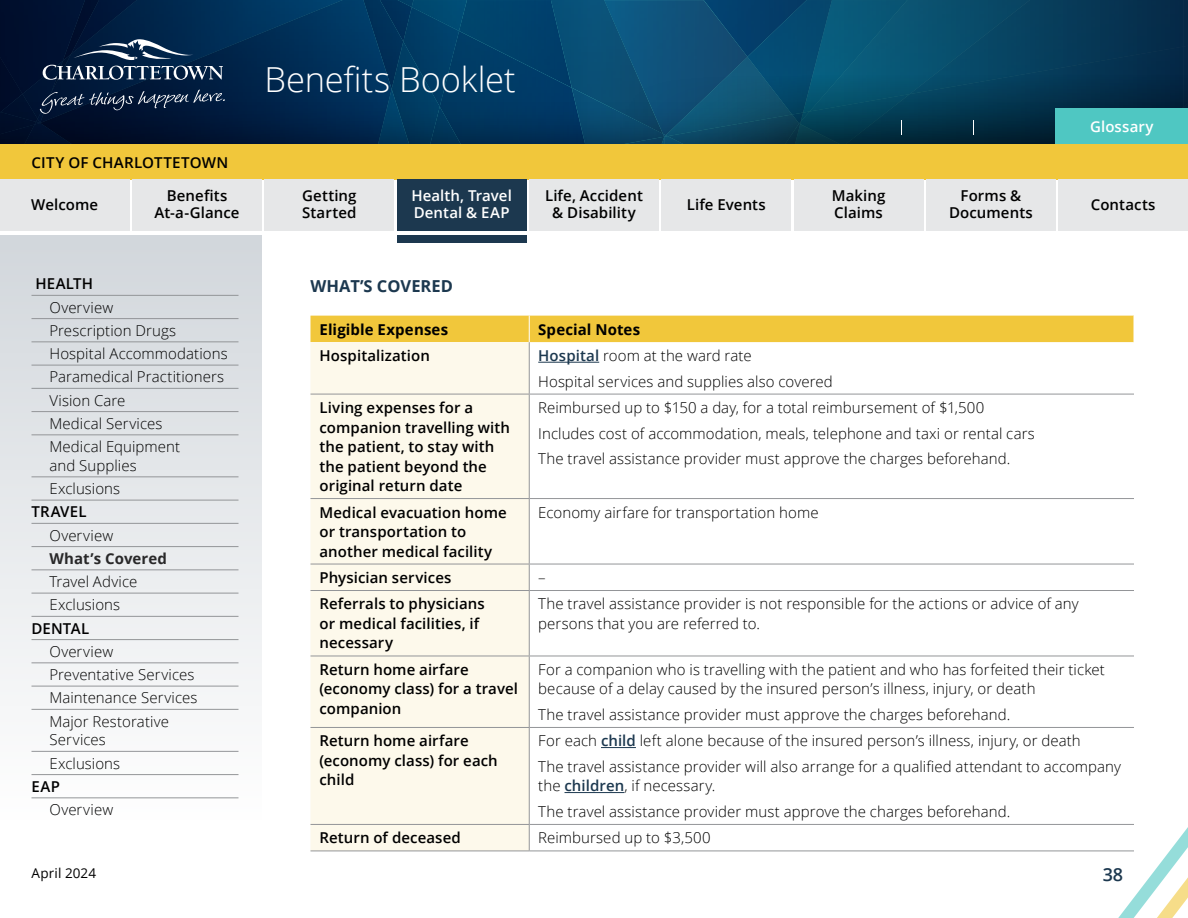
<style>
.page{position:relative;width:1188px;height:918px;background:#fff}
.page>*{position:absolute;margin:0;border:0;box-sizing:border-box;transform-origin:0 0}
.t1{font:300 34.5px "Open Sans";letter-spacing:-.005em;color:#fff}
.t2{font:600 18px "Open Sans";color:#1c384f}
.t3{font:700 16.5px "Open Sans";color:#1c384f}
.t4{font:300 15px/23.2px "Open Sans";letter-spacing:.005em;color:#000}
.t5{font:600 15px/19.5px "Open Sans";letter-spacing:.005em;color:#000}
.t6{font:600 15px/17.2px "Open Sans";letter-spacing:.005em;color:#fff}
.t7{font:700 15px "Open Sans";letter-spacing:.01em;color:#000}
.t8{font:700 15px "Open Sans";color:#292829}
.t9{font:13.5px "Open Sans";letter-spacing:.005em;color:#000}
.s1{font-weight:600;color:#1c384f}
</style>
<div class="page">
<svg style="left:129px;top:179px;width:930px;height:52px"></svg>
<svg style="left:0;top:0;width:1188px;height:97px;background:#043b60"></svg>
<svg style="left:594px;top:74px;width:594px;height:23px;background:#084665"></svg>
<div style="left:0;top:235px;width:262px;height:585px;background:linear-gradient(to bottom,#d1d6db,#fdfdfd)"></div>
<svg style="left:1080px;top:827px;width:108px;height:91px"></svg>
<svg style="left:0;top:97px;width:1188px;height:47px;background:#033150"></svg>
<svg style="left:35px;top:90px;width:190px;height:35px;background:#122542"></svg>
<svg style="left:43px;top:39px;width:180px;height:41px;background:#2c4461"></svg>
<div style="left:0;top:144px;width:1188px;height:35px;background:#f1c73b"></div>
<hr style="left:32px;top:295px;width:206px;height:1px;background:#939598">
<hr style="left:32px;top:318px;width:206px;height:1px;background:#939598">
<hr style="left:32px;top:341px;width:206px;height:1px;background:#939598">
<hr style="left:32px;top:365px;width:206px;height:1px;background:#939598">
<hr style="left:32px;top:388px;width:206px;height:1px;background:#939598">
<hr style="left:32px;top:411px;width:206px;height:1px;background:#939598">
<hr style="left:32px;top:434px;width:206px;height:1px;background:#939598">
<hr style="left:32px;top:476px;width:206px;height:1px;background:#939598">
<hr style="left:32px;top:500px;width:206px;height:1px;background:#939598">
<hr style="left:32px;top:523px;width:206px;height:1px;background:#939598">
<hr style="left:32px;top:546px;width:206px;height:1px;background:#939598">
<hr style="left:32px;top:569px;width:206px;height:1px;background:#939598">
<hr style="left:32px;top:593px;width:206px;height:1px;background:#939598">
<hr style="left:32px;top:616px;width:206px;height:1px;background:#939598">
<hr style="left:32px;top:639px;width:206px;height:1px;background:#939598">
<hr style="left:32px;top:662px;width:206px;height:1px;background:#939598">
<hr style="left:32px;top:686px;width:206px;height:1px;background:#939598">
<hr style="left:32px;top:709px;width:206px;height:1px;background:#939598">
<hr style="left:32px;top:751px;width:206px;height:1px;background:#939598">
<hr style="left:32px;top:774px;width:206px;height:1px;background:#939598">
<hr style="left:32px;top:797px;width:206px;height:1px;background:#939598">
<div style="left:310px;top:342px;width:219px;height:509px;background:#fdf9eb"></div>
<hr style="left:529px;top:342px;width:1px;height:52px;background:#939598">
<hr style="left:310px;top:394px;width:219px;height:1px;background:#939598">
<hr style="left:529px;top:394px;width:605px;height:1px;background:#939598">
<hr style="left:529px;top:394px;width:1px;height:104px;background:#939598">
<hr style="left:310px;top:498px;width:219px;height:1px;background:#939598">
<hr style="left:529px;top:498px;width:605px;height:1px;background:#939598">
<hr style="left:529px;top:499px;width:1px;height:65px;background:#939598">
<hr style="left:310px;top:564px;width:219px;height:1px;background:#939598">
<hr style="left:529px;top:564px;width:605px;height:1px;background:#939598">
<svg style="left:529px;top:564px;width:1px;height:26px"></svg>
<hr style="left:310px;top:590px;width:219px;height:1px;background:#939598">
<hr style="left:529px;top:590px;width:605px;height:1px;background:#939598">
<hr style="left:529px;top:591px;width:1px;height:65px;background:#939598">
<hr style="left:310px;top:656px;width:219px;height:1px;background:#939598">
<hr style="left:529px;top:656px;width:605px;height:1px;background:#939598">
<hr style="left:529px;top:656px;width:1px;height:71px;background:#939598">
<hr style="left:310px;top:727px;width:219px;height:1px;background:#939598">
<hr style="left:529px;top:727px;width:605px;height:1px;background:#939598">
<hr style="left:529px;top:728px;width:1px;height:96px;background:#939598">
<hr style="left:310px;top:824px;width:219px;height:1px;background:#939598">
<hr style="left:529px;top:824px;width:605px;height:1px;background:#939598">
<svg style="left:529px;top:825px;width:1px;height:26px"></svg>
<hr style="left:310px;top:851px;width:219px;height:1px;background:#939598">
<hr style="left:529px;top:851px;width:605px;height:1px;background:#939598">
<div style="left:310px;top:316px;width:824px;height:26px;background:#f1c73b"></div>
<hr style="left:538px;top:362px;width:61px;height:1px;background:#1c384f">
<hr style="left:601px;top:747px;width:35px;height:1px;background:#1c384f">
<hr style="left:565px;top:792px;width:59px;height:1px;background:#1c384f">
<div style="left:529px;top:179px;width:130px;height:52px;background:#e6e7e8"></div>
<div style="left:662px;top:179px;width:129px;height:52px;background:#e6e7e8"></div>
<div style="left:794px;top:179px;width:129px;height:52px;background:#e6e7e8"></div>
<div style="left:926px;top:179px;width:130px;height:52px;background:#e6e7e8"></div>
<div style="left:1059px;top:179px;width:129px;height:52px;background:#e6e7e8"></div>
<div style="left:0;top:179px;width:129px;height:52px;background:#e6e7e8"></div>
<div style="left:265px;top:179px;width:129px;height:52px;background:#e6e7e8"></div>
<div style="left:132px;top:179px;width:130px;height:52px;background:#e6e7e8"></div>
<svg style="left:901px;top:120px;width:1px;height:14px"></svg>
<svg style="left:973px;top:120px;width:1px;height:14px"></svg>
<div style="left:1056px;top:109px;width:132px;height:35px;background:#4fc7c2"></div>
<div style="left:397px;top:179px;width:129px;height:52px;background:#1c384f"></div>
<div style="left:397px;top:235px;width:129px;height:8px;background:#1c384f"></div>
<p class="t5" style="left:32px;top:152px;width:198px">CITY OF CHARLOTTETOWN</p>
<h1 class="t1" style="left:265px;top:56px;width:252px">Benefits Booklet</h1>
<p class="t6" style="left:1090px;top:118px;width:65px">Glossary</p>
<p class="t5" style="left:154px;top:187px;width:87px;line-height:17.2px;text-align:center">Benefits<br>At-a-Glance</p>
<p class="t5" style="left:545px;top:187px;width:99px;line-height:17.2px;text-align:center">Life, Accident &amp; Disability</p>
<p class="t5" style="left:687px;top:194px;width:81px">Life Events</p>
<p class="t5" style="left:832px;top:187px;width:55px;line-height:17.2px">Making<br>Claims</p>
<p class="t5" style="left:949px;top:187px;width:85px;line-height:17.2px;text-align:center">Forms &amp;<br>Documents</p>
<p class="t6" style="left:411px;top:187px;width:102px">Health, Travel<br>Dental &amp; EAP</p>
<p class="t5" style="left:302px;top:187px;width:56px;line-height:17.2px">Getting<br>Started</p>
<p class="t5" style="left:31px;top:194px;width:68px">Welcome</p>
<p class="t5" style="left:1091px;top:194px;width:66px">Contacts</p>
<p class="t5" style="left:35px;top:274px;width:59px">HEALTH</p>
<p class="t4" style="left:50px;top:295px;width:180px">Overview<br>Prescription Drugs<br>Hospital Accommodations<br>Paramedical Practitioners<br>Vision Care<br>Medical Services<br>Medical Equipment</p>
<p class="t4" style="left:50px;top:453px;width:89px">and Supplies<br>Exclusions</p>
<p class="t5" style="left:32px;top:502px;width:56px">TRAVEL</p>
<p class="t4" style="left:50px;top:523px;width:65px">Overview</p>
<p class="t8" style="left:50px;top:548px;width:119px">What’s Covered</p>
<p class="t4" style="left:50px;top:570px;width:89px">Travel Advice<br>Exclusions</p>
<p class="t5" style="left:32px;top:618px;width:59px">DENTAL</p>
<p class="t4" style="left:50px;top:639px;width:149px">Overview<br>Preventative Services<br>Maintenance Services<br>Major Restorative</p>
<p class="t4" style="left:50px;top:728px;width:72px">Services<br>Exclusions</p>
<p class="t5" style="left:32px;top:776px;width:30px">EAP</p>
<p class="t4" style="left:50px;top:798px;width:65px">Overview</p>
<p class="t3" style="left:310px;top:274px;width:144px">WHAT’S COVERED</p>
<p class="t7" style="left:320px;top:319px;width:130px">Eligible Expenses</p>
<p class="t7" style="left:538px;top:319px;width:103px">Special Notes</p>
<p class="t5" style="left:320px;top:346px;width:112px">Hospitalization</p>
<p class="t4" style="left:538px;top:342px;width:296px;line-height:25.5px"><span class="s1">Hospital</span> room at the ward rate<br>Hospital services and supplies also covered</p>
<p class="t5" style="left:319px;top:398px;width:192px">Living expenses for a companion travelling with the patient, to stay with the patient beyond the original return date</p>
<p class="t4" style="left:538px;top:394px;width:498px;line-height:25.5px">Reimbursed up to $150 a day, for a total reimbursement of $1,500<br>Includes cost of accommodation, meals, telephone and taxi or rental cars<br>The travel assistance provider must approve the charges beforehand.</p>
<p class="t5" style="left:319px;top:502px;width:189px">Medical evacuation home or transportation to another medical facility</p>
<p class="t4" style="left:538px;top:500px;width:282px">Economy airfare for transportation home</p>
<p class="t5" style="left:319px;top:568px;width:133px">Physician services</p>
<p class="t4" style="left:538px;top:566px;width:9px">–</p>
<p class="t5" style="left:319px;top:594px;width:167px">Referrals to physicians or medical facilities, if necessary</p>
<p class="t4" style="left:538px;top:594px;width:542px;line-height:19.5px">The travel assistance provider is not responsible for the actions or advice of any persons that you are referred to.</p>
<p class="t5" style="left:319px;top:659px;width:200px">Return home airfare (economy class) for a travel companion</p>
<p class="t4" style="left:538px;top:659px;width:568px;line-height:19.5px">For a companion who is travelling with the patient and who has forfeited their ticket because of a delay caused by the insured person’s illness, injury, or death</p>
<p class="t4" style="left:538px;top:702px;width:474px">The travel assistance provider must approve the charges beforehand.</p>
<p class="t5" style="left:319px;top:731px;width:180px">Return home airfare (economy class) for each child</p>
<p class="t4" style="left:538px;top:728px;width:584px;line-height:25.5px">For each <span class="s1">child</span> left alone because of the insured person’s illness, injury, or death<br>The travel assistance provider will also arrange for a qualified attendant to accompany</p>
<p class="t4" style="left:538px;top:773px;width:474px;line-height:25.5px">the <span class="s1">children</span>, if necessary.<br>The travel assistance provider must approve the charges beforehand.</p>
<p class="t5" style="left:319px;top:828px;width:143px">Return of deceased</p>
<p class="t4" style="left:538px;top:826px;width:174px">Reimbursed up to $3,500</p>
<p class="t9" style="left:32px;top:864px;width:66px">April 2024</p>
<p class="t2" style="left:1103px;top:862px;width:22px">38</p>
</div>
